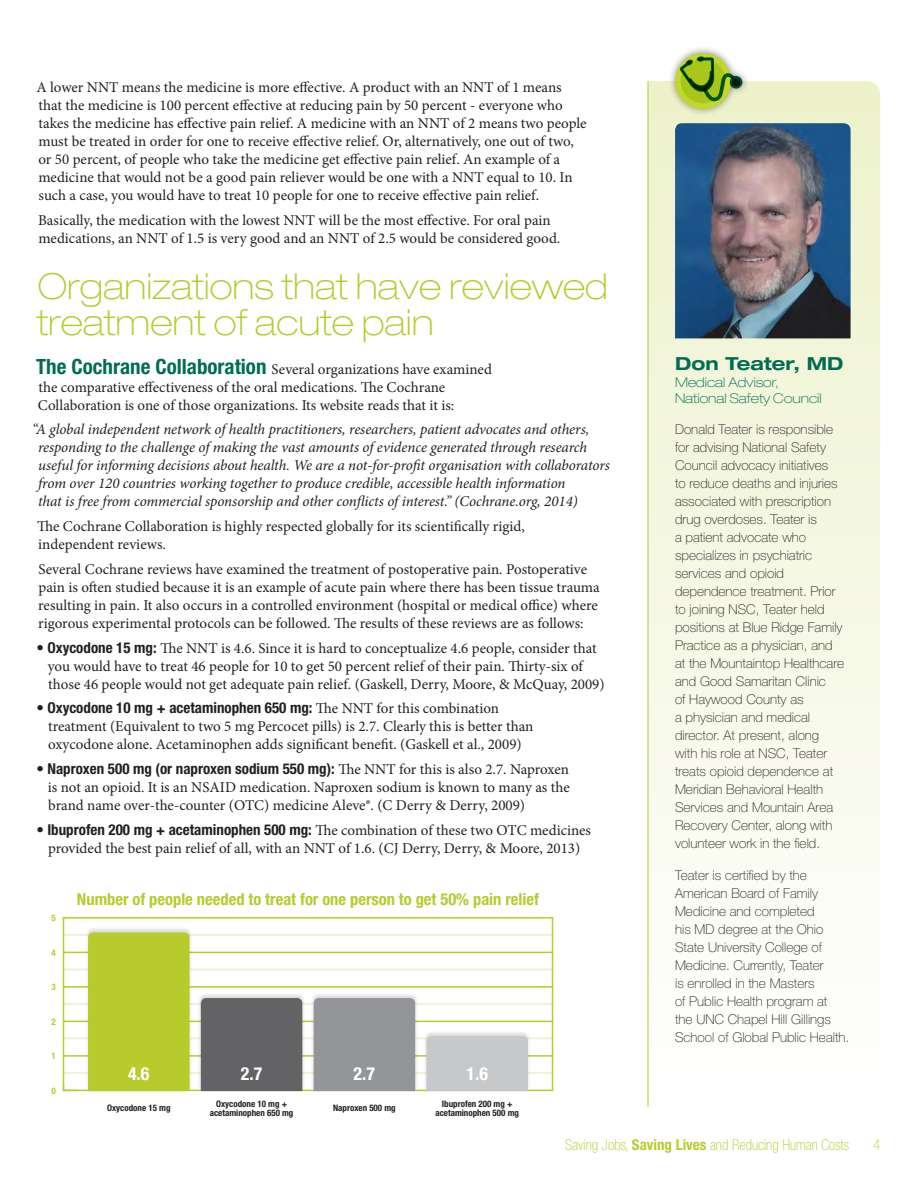
<style>
.page{position:relative;width:918px;height:1188px;background:#fff}
.page>*{position:absolute;margin:0;border:0;box-sizing:border-box;transform-origin:0 0}
.Heading{font:100 expanded 36px/36px "Helvetica Neue LT Std";color:#b7cb2d}
.Body{font:700 expanded 18px "Helvetica Neue LT Std";color:#006c55}
.Heading-2{font:700 condensed 18px "Helvetica Neue LT Std";color:#fff}
.Heading-3{font:700 condensed 16.5px "Helvetica Neue LT Std";color:#b7cb2d}
.Body-2{font:15px/18px "Minion Pro";color:#231f20}
.Body-3{font:italic 15px/18px "Minion Pro";letter-spacing:-.01em;color:#231f20}
.Heading-4{font:15px/18px "Minion Pro";color:#231f20}
.t1{font:100 condensed 15px "Helvetica Neue LT Std";color:#b7cb2d}
.Body-4{font:100 13.5px/18px "Helvetica Neue LT Std";color:#231f20}
.Body-5{font:100 expanded 13.5px/16.2px "Helvetica Neue LT Std";color:#006c55}
.Heading-5{font:700 condensed 9px/9px "Helvetica Neue LT Std";color:#231f20;text-align:center}
.Heading-6{font:700 condensed 9px "Helvetica Neue LT Std";color:#b7cb2d}
.s1{font-family:"Helvetica Neue LT Std";font-weight:700;font-stretch:condensed;font-size:21px;color:#006c55}
.s2{font-family:"Helvetica Neue LT Std";font-weight:700;font-stretch:condensed}
.s3{font-weight:700}
</style>
<div class="page">
<svg style="left:648px;top:81px;width:232px;height:1026px"></svg>
<img style="left:675px;top:123px;width:176px;height:215px">
<div style="left:668px;top:46px;width:82px;height:70px;background:#231f20;opacity:.5"></div>
<div style="left:675px;top:53px;width:56px;height:56px;background:#c1d72f;border-radius:50%"></div>
<div style="left:681px;top:59px;width:44px;height:44px;background:#a9c61b;border-radius:50%"></div>
<svg style="left:680px;top:56px;width:62px;height:45px"></svg>
<hr style="left:64px;top:1072px;width:489px;height:2px;background:#eaefc9">
<hr style="left:64px;top:1038px;width:489px;height:1px;background:#eaefc9">
<hr style="left:64px;top:1003px;width:489px;height:2px;background:#eaefc9">
<hr style="left:64px;top:969px;width:489px;height:1px;background:#eaefc9">
<hr style="left:63px;top:934px;width:490px;height:2px;background:#eaefc9">
<hr style="left:64px;top:1090px;width:489px;height:1px;background:#b7cb2d">
<hr style="left:552px;top:917px;width:1px;height:174px;background:#b7cb2d">
<hr style="left:63px;top:918px;width:1px;height:172px;background:#b7cb2d">
<svg style="left:63px;top:1086px;width:15px;height:5px"></svg>
<hr style="left:64px;top:1055px;width:489px;height:2px;background:#b7cb2d">
<hr style="left:64px;top:1021px;width:489px;height:1px;background:#b7cb2d">
<hr style="left:64px;top:986px;width:489px;height:2px;background:#b7cb2d">
<hr style="left:64px;top:952px;width:489px;height:1px;background:#b7cb2d">
<hr style="left:63px;top:917px;width:490px;height:2px;background:#b7cb2d">
<div style="left:424px;top:1030px;width:107px;height:62px;background:#231f20;opacity:.15"></div>
<div style="left:426px;top:1036px;width:102px;height:55px;background:#c7c8ca"></div>
<div style="left:311px;top:993px;width:107px;height:98px;background:#231f20;opacity:.15"></div>
<div style="left:314px;top:998px;width:101px;height:93px;background:#939598"></div>
<div style="left:198px;top:993px;width:108px;height:98px;background:#231f20;opacity:.15"></div>
<div style="left:201px;top:998px;width:101px;height:93px;background:#636366"></div>
<div style="left:85px;top:927px;width:108px;height:164px;background:#231f20;opacity:.15"></div>
<div style="left:88px;top:932px;width:102px;height:159px;background:#b7cb2d"></div>
<p class="Body-2" style="left:36px;top:78px;width:552px">A lower NNT means the medicine is more effective. A product with an NNT of 1 means that the medicine is 100 percent effective at reducing pain by 50 percent - everyone who takes the medicine has effective pain relief. A medicine with an NNT of 2 means two people must be treated in order for one to receive effective relief. Or, alternatively, one out of two, or 50 percent, of people who take the medicine get effective pain relief. An example of a medicine that would not be a good pain reliever would be one with a NNT equal to 10. In such a case, you would have to treat 10 people for one to receive effective pain relief.</p>
<p class="Body-2" style="left:38px;top:211px;width:524px">Basically, the medication with the lowest NNT will be the most effective. For oral pain medications, an NNT of 1.5 is very good and an NNT of 2.5 would be considered good.</p>
<p class="Heading" style="left:37px;top:268px;width:572px">Organizations that have reviewed treatment of acute pain</p>
<p class="Heading-4" style="left:36px;top:360px;width:457px"><span class="s1">The Cochrane Collaboration</span> Several organizations have examined the comparative effectiveness of the oral medications. The Cochrane<br>Collaboration is one of those organizations. Its website reads that it is:</p>
<p class="Body-3" style="left:38px;top:421px;width:573px;text-indent:-6px">“A global independent network of health practitioners, researchers, patient advocates and others, responding to the challenge of making the vast amounts of evidence generated through research useful for informing decisions about health. We are a not-for-profit organisation with collaborators from over 120 countries working together to produce credible, accessible health information<br>that is free from commercial sponsorship and other conflicts of interest.” (Cochrane.org, 2014)</p>
<p class="Body-2" style="left:37px;top:517px;width:489px">The Cochrane Collaboration is highly respected globally for its scientifically rigid, independent reviews.</p>
<p class="Body-2" style="left:38px;top:560px;width:563px">Several Cochrane reviews have examined the treatment of postoperative pain. Postoperative pain is often studied because it is an example of acute pain where there has been tissue trauma resulting in pain. It also occurs in a controlled environment (hospital or medical office) where rigorous experimental protocols can be followed. The results of these reviews are as follows:</p>
<p class="Body-2" style="left:48px;top:639px;width:558px;text-indent:-11px"><span class="s2">• Oxycodone 15 mg:</span> The NNT is 4.6. Since it is hard to conceptualize 4.6 people, consider that you would have to treat 46 people for 10 to get 50 percent relief of their pain. Thirty-six of those 46 people would not get adequate pain relief. (Gaskell, Derry, Moore, &amp; McQuay, 2009)</p>
<p class="Body-2" style="left:48px;top:700px;width:487px;text-indent:-12px"><span class="s2">• Oxycodone 10 mg + acetaminophen 650 mg:</span> The NNT for this combination treatment (Equivalent to two 5 mg Percocet pills) is 2.7. Clearly this is better than oxycodone alone. Acetaminophen adds significant benefit. (Gaskell et al., 2009)</p>
<p class="Body-2" style="left:48px;top:760px;width:523px;text-align:justify;text-indent:-12px"><span class="s2">• Naproxen 500 mg (or naproxen sodium 550 mg):</span> The NNT for this is also 2.7. Naproxen is not an opioid. It is an NSAID medication. Naproxen sodium is known to many as the brand name over-the-counter (OTC) medicine Aleve®. (C Derry &amp; Derry, 2009)</p>
<p class="Body-2" style="left:36px;top:821px;width:556px;text-align:center"><span class="s2">• Ibuprofen 200 mg + acetaminophen 500 mg:</span> The combination of these two OTC medicines provided the best pain relief of all, with an NNT of 1.6. (CJ Derry, Derry, &amp; Moore, 2013)</p>
<p class="Heading-6" style="left:51px;top:912px;width:6px">5</p>
<p class="Heading-6" style="left:51px;top:947px;width:6px">4</p>
<p class="Heading-6" style="left:51px;top:981px;width:6px">3</p>
<p class="Heading-6" style="left:51px;top:1016px;width:6px">2</p>
<p class="Heading-6" style="left:51px;top:1050px;width:6px">1</p>
<p class="Heading-6" style="left:51px;top:1085px;width:6px">0</p>
<p class="Heading-3" style="left:77px;top:889px;width:464px">Number of people needed to treat for one person to get 50% pain relief</p>
<p class="Heading-2" style="left:128px;top:1062px;width:23px">4.6</p>
<p class="Heading-2" style="left:241px;top:1062px;width:23px">2.7</p>
<p class="Heading-2" style="left:354px;top:1062px;width:23px">2.7</p>
<p class="Heading-2" style="left:466px;top:1062px;width:23px">1.6</p>
<p class="Heading-5" style="left:107px;top:1104px;width:65px">Oxycodone 15 mg</p>
<p class="Heading-5" style="left:210px;top:1099px;width:85px">Oxycodone 10 mg + acetaminophen 650 mg</p>
<p class="Heading-5" style="left:333px;top:1104px;width:64px">Naproxen 500 mg</p>
<p class="Heading-5" style="left:435px;top:1099px;width:85px">Ibuprofen 200 mg + acetaminophen 500 mg</p>
<p class="Body" style="left:675px;top:353px;width:170px">Don Teater, MD</p>
<p class="Body-5" style="left:675px;top:374px;width:148px">Medical Advisor,<br>National Safety Council</p>
<p class="Body-4" style="left:675px;top:420px;width:171px">Donald Teater is responsible for advising National Safety<br>Council advocacy initiatives<br>to reduce deaths and injuries associated with prescription drug overdoses. Teater is<br>a patient advocate who specializes in psychiatric services and opioid dependence treatment. Prior to joining NSC, Teater held positions at Blue Ridge Family<br>Practice as a physician, and at the Mountaintop Healthcare and Good Samaritan Clinic<br>of Haywood County as<br>a physician and medical director. At present, along with his role at NSC, Teater treats opioid dependence at<br>Meridian Behavioral Health<br>Services and Mountain Area<br>Recovery Center, along with volunteer work in the field.</p>
<p class="Body-4" style="left:675px;top:866px;width:176px">Teater is certified by the<br>American Board of Family<br>Medicine and completed<br>his MD degree at the Ohio<br>State University College of<br>Medicine. Currently, Teater<br>is enrolled in the Masters<br>of Public Health program at<br>the UNC Chapel Hill Gillings<br>School of Global Public Health.</p>
<p class="t1" style="left:565px;top:1137px;width:285px">Saving Jobs, <span class="s3">Saving Lives</span> and Reducing Human Costs</p>
<p class="t1" style="left:873px;top:1137px;width:9px">4</p>
</div>
